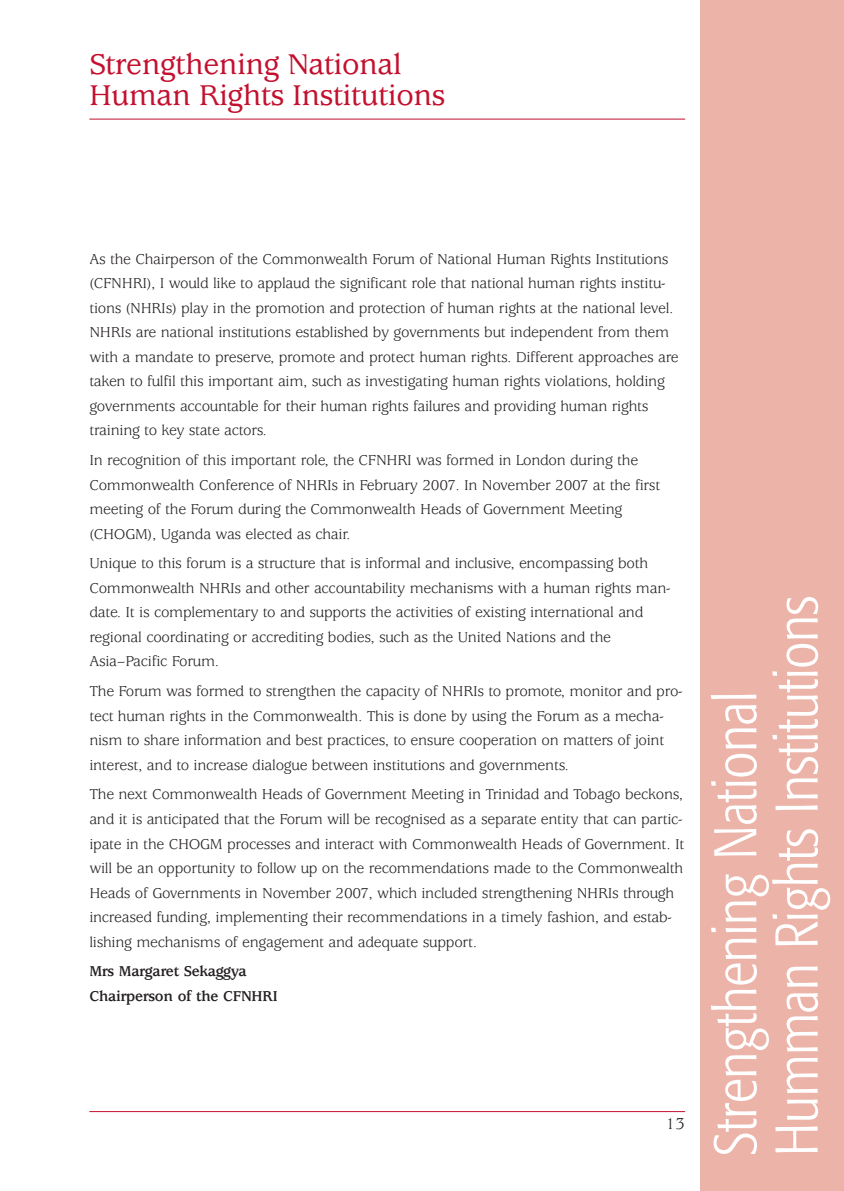
<style>
.page{position:relative;width:844px;height:1191px;background:#fff}
.page>*{position:absolute;margin:0;border:0;box-sizing:border-box;transform-origin:0 0}
.t1{font:300 condensed 59.5px/61.2px "Formata";letter-spacing:-.01em;color:#fff}
.t2{font:500 31.5px/31.5px "Usherwood";letter-spacing:-.01em;color:#c3102f}
.t3{font:17.5px "Usherwood";color:#231f20}
.t4{font:15.75px/24.5px "Usherwood";letter-spacing:-.015em;color:#231f20}
.t5{font:700 15.75px/24.5px "Usherwood";letter-spacing:-.015em;color:#231f20}
</style>
<div class="page">
<hr style="left:89px;top:1111px;width:596px;height:1px;background:#c3102f">
<hr style="left:89px;top:119px;width:596px;height:1px;background:#c3102f">
<div style="left:699px;top:0;width:144px;height:1191px;background:#ecb4a9"></div>
<h2 class="t2" style="left:89px;top:51px;width:357px">Strengthening National<br>Human Rights Institutions</h2>
<p class="t4" style="left:89px;top:248px;width:590px">As the Chairperson of the Commonwealth Forum of National Human Rights Institutions (CFNHRI), I would like to applaud the significant role that national human rights institu&shy;tions (NHRIs) play in the promotion and protection of human rights at the national level.<br>NHRIs are national institutions established by governments but independent from them with a mandate to preserve, promote and protect human rights. Different approaches are taken to fulfil this important aim, such as investigating human rights violations, holding governments accountable for their human rights failures and providing human rights training to key state actors.</p>
<p class="t4" style="left:89px;top:449px;width:572px">In recognition of this important role, the CFNHRI was formed in London during the Commonwealth Conference of NHRIs in February 2007. In November 2007 at the first meeting of the Forum during the Commonwealth Heads of Government Meeting (CHOGM), Uganda was elected as chair.</p>
<p class="t4" style="left:89px;top:553px;width:582px">Unique to this forum is a structure that is informal and inclusive, encompassing both Commonwealth NHRIs and other accountability mechanisms with a human rights man&shy;date. It is complementary to and supports the activities of existing international and regional coordinating or accrediting bodies, such as the United Nations and the Asia–Pacific Forum.</p>
<p class="t4" style="left:89px;top:680px;width:594px">The Forum was formed to strengthen the capacity of NHRIs to promote, monitor and pro&shy;tect human rights in the Commonwealth. This is done by using the Forum as a mecha&shy;nism to share information and best practices, to ensure cooperation on matters of joint interest, and to increase dialogue between institutions and governments.</p>
<p class="t4" style="left:89px;top:784px;width:596px">The next Commonwealth Heads of Government Meeting in Trinidad and Tobago beckons, and it is anticipated that the Forum will be recognised as a separate entity that can partic&shy;ipate in the CHOGM processes and interact with Commonwealth Heads of Government. It will be an opportunity to follow up on the recommendations made to the Commonwealth Heads of Governments in November 2007, which included strengthening NHRIs through increased funding, implementing their recommendations in a timely fashion, and estab&shy;lishing mechanisms of engagement and adequate support.</p>
<p class="t5" style="left:89px;top:960px;width:190px">Mrs Margaret Sekaggya<br>Chairperson of the CFNHRI</p>
<p class="t3" style="left:665px;top:1116px;width:21px">13</p>
<h1 class="t1" style="left:709px;top:1156px;width:562px;rotate:-90deg">Strengthening National<br>Humman Rights Institutions</h1>
</div>
